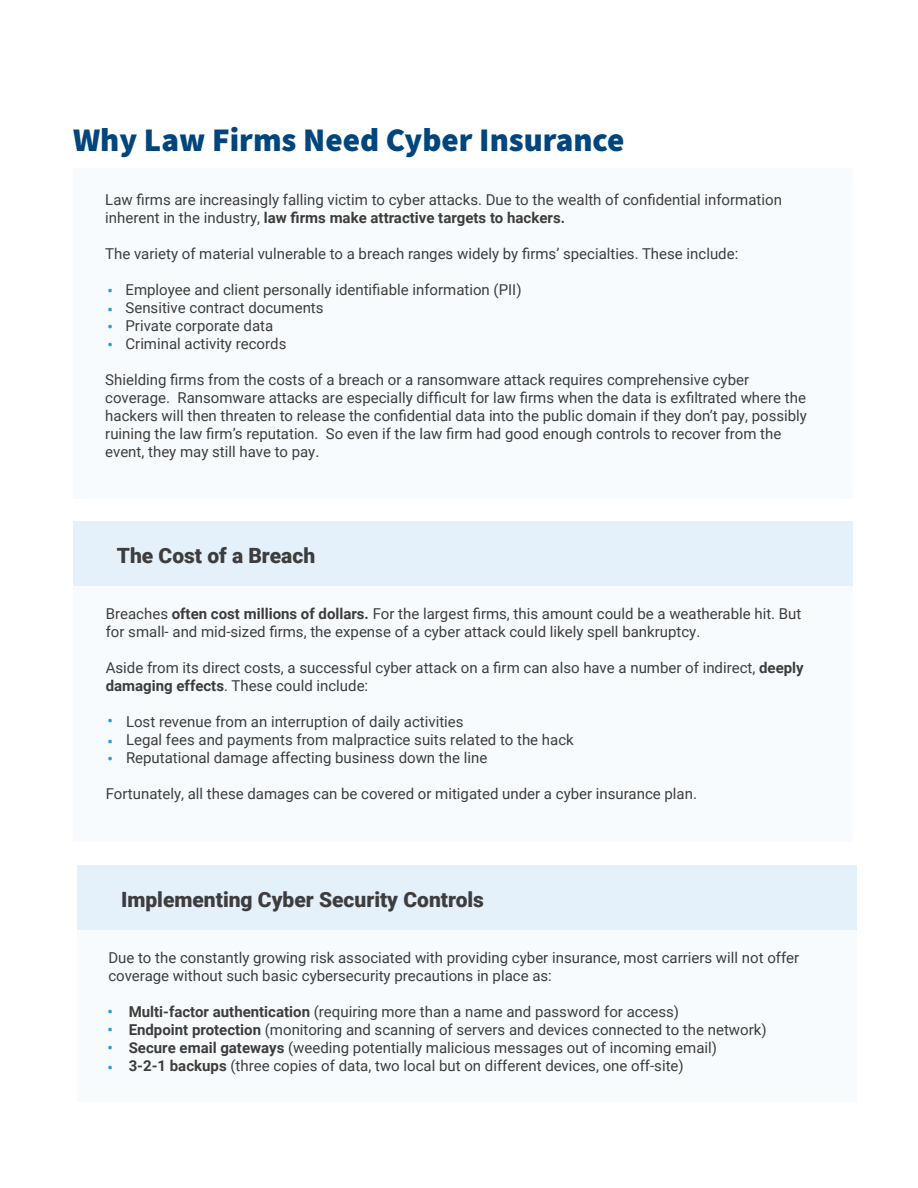
<style>
.page{position:relative;width:918px;height:1188px;background:#fff}
.page>*{position:absolute;margin:0;border:0;box-sizing:border-box;transform-origin:0 0}
.t1{font:900 33px "Source Sans Pro";color:#00457c}
.Body{font:900 21px "Roboto";color:#3d3d3d}
.Body-2{font:15px/18px "Roboto";color:#3d3d3d}
.Body-3{font:700 15px "Roboto";color:#26a0dd}
.s1{font-weight:700}
</style>
<div class="page">
<div style="left:73px;top:169px;width:779px;height:330px;background:#f8fbfd"></div>
<div style="left:73px;top:554px;width:779px;height:288px;background:#f8fbfd"></div>
<div style="left:73px;top:521px;width:779px;height:65px;background:#e4f0fa"></div>
<div style="left:77px;top:897px;width:779px;height:204px;background:#f8fbfd"></div>
<div style="left:77px;top:865px;width:779px;height:64px;background:#e4f0fa"></div>
<h1 class="t1" style="left:73px;top:117px;width:553px">Why Law Firms Need Cyber Insurance</h1>
<p class="Body-2" style="left:105px;top:190px;width:678px">Law firms are increasingly falling victim to cyber attacks. Due to the wealth of confidential information inherent in the industry, <span class="s1">law firms make attractive targets to hackers.</span></p>
<p class="Body-2" style="left:105px;top:244px;width:635px">The variety of material vulnerable to a breach ranges widely by firms’ specialties. These include:</p>
<p class="Body-2" style="left:126px;top:280px;width:398px">Employee and client personally identifiable information (PII)</p>
<p class="Body-2" style="left:126px;top:298px;width:200px">Sensitive contract documents</p>
<p class="Body-2" style="left:126px;top:316px;width:149px">Private corporate data</p>
<p class="Body-2" style="left:126px;top:334px;width:162px">Criminal activity records</p>
<p class="Body-2" style="left:105px;top:370px;width:703px">Shielding firms from the costs of a breach or a ransomware attack requires comprehensive cyber coverage. Ransomware attacks are especially difficult for law firms when the data is exfiltrated where the hackers will then threaten to release the confidential data into the public domain if they don’t pay, possibly ruining the law firm’s reputation. So even if the law firm had good enough controls to recover from the event, they may still have to pay.</p>
<p class="Body-3" style="left:107px;top:280px;width:7px">•</p>
<p class="Body-3" style="left:107px;top:299px;width:7px">•</p>
<p class="Body-3" style="left:107px;top:316px;width:7px">•</p>
<p class="Body-3" style="left:107px;top:334px;width:7px">•</p>
<p class="Body" style="left:117px;top:541px;width:200px">The Cost of a Breach</p>
<p class="Body-2" style="left:106px;top:604px;width:697px">Breaches <span class="s1">often cost millions of dollars.</span> For the largest firms, this amount could be a weatherable hit. But for small- and mid-sized firms, the expense of a cyber attack could likely spell bankruptcy.</p>
<p class="Body-2" style="left:106px;top:658px;width:700px">Aside from its direct costs, a successful cyber attack on a firm can also have a number of indirect, <span class="s1">deeply damaging effects</span>. These could include:</p>
<p class="Body-2" style="left:126px;top:712px;width:339px">Lost revenue from an interruption of daily activities</p>
<p class="Body-2" style="left:126px;top:730px;width:449px">Legal fees and payments from malpractice suits related to the hack</p>
<p class="Body-2" style="left:126px;top:748px;width:363px">Reputational damage affecting business down the line</p>
<p class="Body-2" style="left:106px;top:784px;width:593px">Fortunately, all these damages can be covered or mitigated under a cyber insurance plan.</p>
<p class="Body-3" style="left:107px;top:710px;width:7px">•</p>
<p class="Body-3" style="left:107px;top:731px;width:7px">•</p>
<p class="Body-3" style="left:107px;top:748px;width:7px">•</p>
<p class="Body" style="left:121px;top:884px;width:364px">Implementing Cyber Security Controls</p>
<p class="Body-2" style="left:108px;top:948px;width:692px">Due to the constantly growing risk associated with providing cyber insurance, most carriers will not offer coverage without such basic cybersecurity precautions in place as:</p>
<p class="Body-2" style="left:129px;top:1002px;width:552px"><span class="s1">Multi-factor authentication</span> (requiring more than a name and password for access)</p>
<p class="Body-2" style="left:129px;top:1020px;width:639px"><span class="s1">Endpoint protection</span> (monitoring and scanning of servers and devices connected to the network)</p>
<p class="Body-2" style="left:129px;top:1038px;width:590px"><span class="s1">Secure email gateways</span> (weeding potentially malicious messages out of incoming email)</p>
<p class="Body-2" style="left:129px;top:1056px;width:557px"><span class="s1">3-2-1 backups</span> (three copies of data, two local but on different devices, one off-site)</p>
<p class="Body-3" style="left:107px;top:1001px;width:7px">•</p>
<p class="Body-3" style="left:107px;top:1019px;width:7px">•</p>
<p class="Body-3" style="left:107px;top:1037px;width:7px">•</p>
<p class="Body-3" style="left:107px;top:1057px;width:7px">•</p>
</div>
